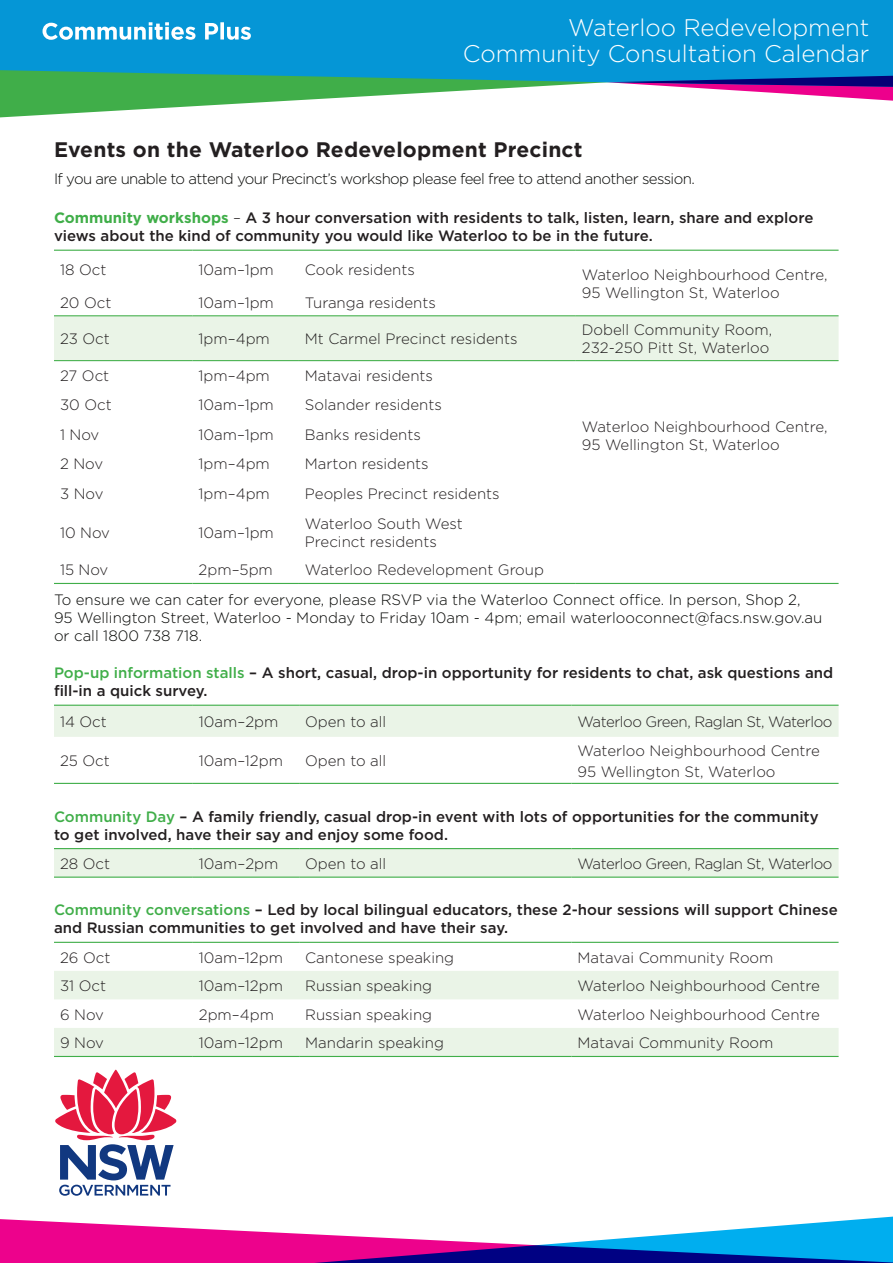
<style>
.page{position:relative;width:893px;height:1263px;background:#fff}
.page>*{position:absolute;margin:0;border:0;box-sizing:border-box;transform-origin:0 0}
.t1{font:300 24px/25.5px "Gotham";color:#fff;text-align:right}
.t2{font:700 21px "Gotham";letter-spacing:.01em;color:#231f20}
.t3{font:300 15px/18px "Gotham";color:#231f20}
.t4{font:500 15px/18px "Gotham";color:#231f20}
.t5{font:300 15px/18px "Gotham";color:#040503}
.t6{font:300 15px "Gotham";letter-spacing:-.04em;color:#040503}
.t7{font:300 15px "Gotham";letter-spacing:-.03em;color:#231f20}
.s1{font-weight:700;color:#40ae49}
.s2{font-weight:300}
.s3{color:#40ae49}
</style>
<div class="page">
<svg style="left:0;top:1216px;width:893px;height:47px"></svg>
<div style="left:0;top:0;width:893px;height:68px;background:#0596d6"></div>
<svg style="left:0;top:68px;width:893px;height:49px"></svg>
<svg style="left:43px;top:22px;width:208px;height:18px"></svg>
<svg style="left:54px;top:971px;width:785px;height:85px;fill:#eaf4e7"></svg>
<hr style="left:54px;top:942px;width:139px;height:1px;background:#40ae49">
<hr style="left:193px;top:942px;width:106px;height:1px;background:#40ae49">
<hr style="left:299px;top:942px;width:273px;height:1px;background:#40ae49">
<hr style="left:572px;top:942px;width:267px;height:1px;background:#40ae49">
<hr style="left:54px;top:1056px;width:139px;height:1px;background:#40ae49">
<hr style="left:193px;top:1056px;width:106px;height:1px;background:#40ae49">
<hr style="left:299px;top:1056px;width:273px;height:1px;background:#40ae49">
<hr style="left:572px;top:1056px;width:267px;height:1px;background:#40ae49">
<div style="left:54px;top:706px;width:785px;height:31px;background:#eaf4e7"></div>
<hr style="left:54px;top:705px;width:139px;height:1px;background:#40ae49">
<hr style="left:193px;top:705px;width:106px;height:1px;background:#40ae49">
<hr style="left:299px;top:705px;width:273px;height:1px;background:#40ae49">
<hr style="left:572px;top:705px;width:267px;height:1px;background:#40ae49">
<hr style="left:54px;top:783px;width:139px;height:1px;background:#40ae49">
<hr style="left:193px;top:783px;width:106px;height:1px;background:#40ae49">
<hr style="left:299px;top:783px;width:273px;height:1px;background:#40ae49">
<hr style="left:572px;top:783px;width:267px;height:1px;background:#40ae49">
<div style="left:54px;top:849px;width:785px;height:27px;background:#eaf4e7"></div>
<hr style="left:54px;top:848px;width:139px;height:1px;background:#40ae49">
<hr style="left:193px;top:848px;width:106px;height:1px;background:#40ae49">
<hr style="left:299px;top:848px;width:273px;height:1px;background:#40ae49">
<hr style="left:572px;top:848px;width:267px;height:1px;background:#40ae49">
<hr style="left:54px;top:876px;width:139px;height:2px;background:#40ae49">
<hr style="left:193px;top:876px;width:106px;height:2px;background:#40ae49">
<hr style="left:299px;top:876px;width:273px;height:2px;background:#40ae49">
<hr style="left:572px;top:876px;width:267px;height:2px;background:#40ae49">
<div style="left:54px;top:316px;width:785px;height:44px;background:#eaf4e7"></div>
<svg style="left:54px;top:582px;width:785px;height:1px"></svg>
<hr style="left:54px;top:250px;width:139px;height:1px;background:#40ae49">
<hr style="left:193px;top:250px;width:106px;height:1px;background:#40ae49">
<hr style="left:299px;top:250px;width:277px;height:1px;background:#40ae49">
<hr style="left:576px;top:250px;width:263px;height:1px;background:#40ae49">
<hr style="left:54px;top:583px;width:139px;height:1px;background:#40ae49">
<hr style="left:193px;top:583px;width:106px;height:1px;background:#40ae49">
<hr style="left:299px;top:583px;width:277px;height:1px;background:#40ae49">
<hr style="left:576px;top:583px;width:263px;height:1px;background:#40ae49">
<hr style="left:54px;top:315px;width:139px;height:1px;background:#40ae49">
<hr style="left:193px;top:315px;width:106px;height:1px;background:#40ae49">
<hr style="left:299px;top:315px;width:277px;height:1px;background:#40ae49">
<hr style="left:576px;top:315px;width:263px;height:1px;background:#40ae49">
<hr style="left:54px;top:360px;width:139px;height:1px;background:#40ae49">
<hr style="left:193px;top:360px;width:106px;height:1px;background:#40ae49">
<hr style="left:299px;top:360px;width:277px;height:1px;background:#40ae49">
<hr style="left:576px;top:360px;width:263px;height:1px;background:#40ae49">
<svg style="left:55px;top:1069px;width:122px;height:127px"></svg>
<p class="t1" style="left:463px;top:14px;width:408px">Waterloo Redevelopment<br>Community Consultation Calendar</p>
<p class="t2" style="left:54px;top:136px;width:530px">Events on the Waterloo Redevelopment Precinct</p>
<p class="t6" style="left:54px;top:169px;width:642px">If you are unable to attend your Precinct’s workshop please feel free to attend another session.</p>
<p class="t4" style="left:54px;top:209px;width:761px"><span class="s1">Community workshops</span> <span class="s2">–</span> A 3 hour conversation with residents to talk, listen, learn, share and explore views about the kind of community you would like Waterloo to be in the future.</p>
<p class="t3" style="left:60px;top:261px;width:48px">18 Oct</p>
<p class="t3" style="left:199px;top:261px;width:77px">10am–1pm</p>
<p class="t3" style="left:305px;top:261px;width:112px">Cook residents</p>
<p class="t3" style="left:582px;top:265px;width:247px">Waterloo Neighbourhood Centre,<br>95 Wellington St, Waterloo</p>
<p class="t3" style="left:60px;top:293px;width:53px">20 Oct</p>
<p class="t3" style="left:199px;top:293px;width:77px">10am–1pm</p>
<p class="t3" style="left:305px;top:293px;width:132px">Turanga residents</p>
<p class="t3" style="left:60px;top:329px;width:51px">23 Oct</p>
<p class="t3" style="left:199px;top:329px;width:73px">1pm–4pm</p>
<p class="t3" style="left:305px;top:329px;width:214px">Mt Carmel Precinct residents</p>
<p class="t3" style="left:582px;top:320px;width:192px">Dobell Community Room,<br>232-250 Pitt St, Waterloo</p>
<p class="t3" style="left:60px;top:366px;width:51px">27 Oct</p>
<p class="t3" style="left:199px;top:366px;width:73px">1pm–4pm</p>
<p class="t3" style="left:305px;top:366px;width:130px">Matavai residents</p>
<p class="t3" style="left:582px;top:417px;width:247px">Waterloo Neighbourhood Centre,</p>
<p class="t3" style="left:582px;top:435px;width:199px">95 Wellington St, Waterloo</p>
<p class="t3" style="left:60px;top:396px;width:53px">30 Oct</p>
<p class="t3" style="left:199px;top:396px;width:77px">10am–1pm</p>
<p class="t3" style="left:305px;top:396px;width:138px">Solander residents</p>
<p class="t3" style="left:60px;top:425px;width:41px">1 Nov</p>
<p class="t3" style="left:199px;top:425px;width:77px">10am–1pm</p>
<p class="t3" style="left:305px;top:425px;width:118px">Banks residents</p>
<p class="t3" style="left:60px;top:454px;width:45px">2 Nov</p>
<p class="t3" style="left:199px;top:454px;width:73px">1pm–4pm</p>
<p class="t3" style="left:305px;top:454px;width:125px">Marton residents</p>
<p class="t3" style="left:60px;top:484px;width:45px">3 Nov</p>
<p class="t3" style="left:199px;top:484px;width:73px">1pm–4pm</p>
<p class="t3" style="left:305px;top:484px;width:196px">Peoples Precinct residents</p>
<p class="t3" style="left:60px;top:523px;width:51px">10 Nov</p>
<p class="t3" style="left:199px;top:523px;width:77px">10am–1pm</p>
<p class="t3" style="left:305px;top:514px;width:159px">Waterloo South West<br>Precinct residents</p>
<p class="t3" style="left:60px;top:560px;width:50px">15 Nov</p>
<p class="t3" style="left:199px;top:560px;width:76px">2pm–5pm</p>
<p class="t3" style="left:305px;top:560px;width:241px">Waterloo Redevelopment Group</p>
<p class="t5" style="left:54px;top:590px;width:770px">To ensure we can cater for everyone, please RSVP via the Waterloo Connect office. In person, Shop 2,<br>95 Wellington Street, Waterloo - Monday to Friday 10am - 4pm; email waterlooconnect@facs.nsw.gov.au or call 1800 738 718.</p>
<p class="t4" style="left:54px;top:664px;width:781px"><span class="s3">Pop-up information stalls</span> – A short, casual, drop-in opportunity for residents to chat, ask questions and fill-in a quick survey.</p>
<p class="t3" style="left:60px;top:712px;width:48px">14 Oct</p>
<p class="t3" style="left:199px;top:712px;width:81px">10am–2pm</p>
<p class="t3" style="left:305px;top:712px;width:83px">Open to all</p>
<p class="t7" style="left:578px;top:712px;width:256px">Waterloo Green, Raglan St, Waterloo</p>
<p class="t3" style="left:60px;top:751px;width:51px">25 Oct</p>
<p class="t3" style="left:199px;top:751px;width:86px">10am–12pm</p>
<p class="t3" style="left:305px;top:751px;width:83px">Open to all</p>
<p class="t3" style="left:578px;top:741px;width:244px">Waterloo Neighbourhood Centre</p>
<p class="t3" style="left:578px;top:762px;width:199px">95 Wellington St, Waterloo</p>
<p class="t4" style="left:54px;top:807px;width:766px"><span class="s3">Community Day</span> – A family friendly, casual drop-in event with lots of opportunities for the community to get involved, have their say and enjoy some food.</p>
<p class="t3" style="left:60px;top:854px;width:52px">28 Oct</p>
<p class="t3" style="left:199px;top:854px;width:81px">10am–2pm</p>
<p class="t3" style="left:305px;top:854px;width:83px">Open to all</p>
<p class="t7" style="left:578px;top:854px;width:256px">Waterloo Green, Raglan St, Waterloo</p>
<p class="t4" style="left:54px;top:901px;width:785px"><span class="s3">Community conversations</span> – Led by local bilingual educators, these 2-hour sessions will support Chinese and Russian communities to get involved and have their say.</p>
<p class="t3" style="left:60px;top:948px;width:52px">26 Oct</p>
<p class="t3" style="left:199px;top:948px;width:86px">10am–12pm</p>
<p class="t3" style="left:305px;top:948px;width:151px">Cantonese speaking</p>
<p class="t3" style="left:578px;top:948px;width:197px">Matavai Community Room</p>
<p class="t3" style="left:60px;top:976px;width:48px">31 Oct</p>
<p class="t3" style="left:199px;top:976px;width:86px">10am–12pm</p>
<p class="t3" style="left:305px;top:976px;width:128px">Russian speaking</p>
<p class="t3" style="left:578px;top:976px;width:244px">Waterloo Neighbourhood Centre</p>
<p class="t3" style="left:60px;top:1005px;width:45px">6 Nov</p>
<p class="t3" style="left:199px;top:1005px;width:77px">2pm–4pm</p>
<p class="t3" style="left:305px;top:1005px;width:128px">Russian speaking</p>
<p class="t3" style="left:578px;top:1005px;width:244px">Waterloo Neighbourhood Centre</p>
<p class="t3" style="left:60px;top:1033px;width:45px">9 Nov</p>
<p class="t3" style="left:199px;top:1033px;width:86px">10am–12pm</p>
<p class="t3" style="left:305px;top:1033px;width:140px">Mandarin speaking</p>
<p class="t3" style="left:578px;top:1033px;width:197px">Matavai Community Room</p>
</div>
